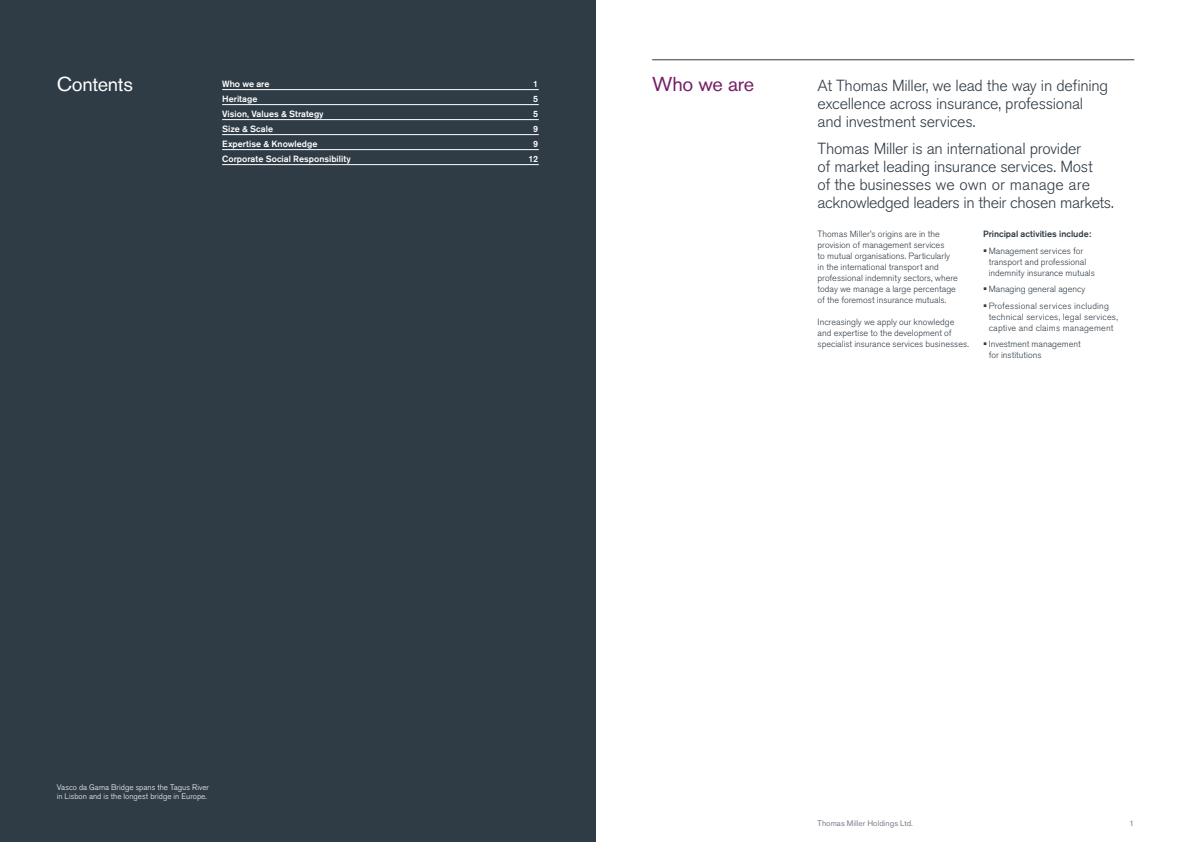
<style>
.page{position:relative;width:1191px;height:842px;background:#fff}
.page>*{position:absolute;margin:0;border:0;box-sizing:border-box;transform-origin:0 0}
.t1{font:20px "Akzidenz Grotesk BE";letter-spacing:-.015em;color:#fff}
.t2{font:20px "Akzidenz Grotesk BE";letter-spacing:-.015em;color:#761f67}
.t3{font:300 16px/18px "Akzidenz Grotesk BE";letter-spacing:-.015em;color:#2f3b45}
.t4{font:300 9px/11px "Akzidenz Grotesk BE";color:#2f3b45}
.t5{font:500 9px "Akzidenz Grotesk BE";color:#fff}
.t6{font:300 9px/11px "Akzidenz Grotesk BE";letter-spacing:.02em;color:#2f3b45}
.t7{font:500 9px "Akzidenz Grotesk BE";color:#2f3b45}
.t8{font:300 8px/9.6px "Akzidenz Grotesk BE";letter-spacing:.005em;color:#fff}
.t9{font:8px "Akzidenz Grotesk BE";letter-spacing:.005em;color:#777e88}
</style>
<div class="page">
<div style="left:0;top:0;width:595px;height:842px;background:#2f3b45"></div>
<hr style="left:652px;top:60px;width:482px;height:1px;background:#2f3b45">
<hr style="left:222px;top:89px;width:317px;height:1px;background:#fff">
<hr style="left:222px;top:104px;width:317px;height:1px;background:#fff">
<hr style="left:222px;top:119px;width:317px;height:1px;background:#fff">
<hr style="left:222px;top:134px;width:317px;height:1px;background:#fff">
<hr style="left:222px;top:149px;width:317px;height:1px;background:#fff">
<hr style="left:222px;top:164px;width:317px;height:1px;background:#fff">
<h1 class="t1" style="left:57px;top:72px;width:78px">Contents</h1>
<p class="t5" style="left:222px;top:78px;width:49px">Who we are</p>
<p class="t5" style="left:533px;top:78px;width:7px">1</p>
<h1 class="t2" style="left:652px;top:72px;width:104px">Who we are</h1>
<p class="t5" style="left:222px;top:93px;width:37px">Heritage</p>
<p class="t5" style="left:533px;top:93px;width:7px">5</p>
<p class="t5" style="left:222px;top:108px;width:103px">Vision, Values &amp; Strategy</p>
<p class="t5" style="left:533px;top:108px;width:7px">5</p>
<p class="t5" style="left:222px;top:123px;width:53px">Size &amp; Scale</p>
<p class="t5" style="left:533px;top:123px;width:7px">9</p>
<p class="t5" style="left:222px;top:138px;width:97px">Expertise &amp; Knowledge</p>
<p class="t5" style="left:533px;top:138px;width:7px">9</p>
<p class="t5" style="left:222px;top:153px;width:130px">Corporate Social Responsibility</p>
<p class="t5" style="left:528px;top:153px;width:11px">12</p>
<h2 class="t3" style="left:817px;top:77px;width:292px">At Thomas Miller, we lead the way in defining excellence across insurance, professional and investment services.</h2>
<h2 class="t3" style="left:817px;top:140px;width:298px">Thomas Miller is an international provider<br>of market leading insurance services. Most<br>of the businesses we own or manage are acknowledged leaders in their chosen markets.</h2>
<p class="t4" style="left:817px;top:229px;width:142px">Thomas Miller’s origins are in the provision of management services<br>to mutual organisations. Particularly in the international transport and professional indemnity sectors, where today we manage a large percentage of the foremost insurance mutuals.</p>
<p class="t4" style="left:817px;top:317px;width:153px">Increasingly we apply our knowledge and expertise to the development of specialist insurance services businesses.</p>
<p class="t7" style="left:983px;top:229px;width:110px">Principal activities include:</p>
<p class="t4" style="left:988px;top:245px;width:108px;text-indent:-6px">▪ Management services for transport and professional indemnity insurance mutuals</p>
<p class="t4" style="left:983px;top:284px;width:104px">▪ Managing general agency</p>
<p class="t6" style="left:988px;top:300px;width:131px;text-indent:-6px">▪ Professional services including technical services, legal services, captive and claims management</p>
<p class="t4" style="left:988px;top:339px;width:93px;text-indent:-6px">▪ Investment management for institutions</p>
<p class="t8" style="left:57px;top:782px;width:154px">Vasco da Gama Bridge spans the Tagus River in Lisbon and is the longest bridge in Europe.</p>
<p class="t9" style="left:817px;top:818px;width:97px">Thomas Miller Holdings Ltd.</p>
<p class="t9" style="left:1129px;top:818px;width:6px">1</p>
</div>
